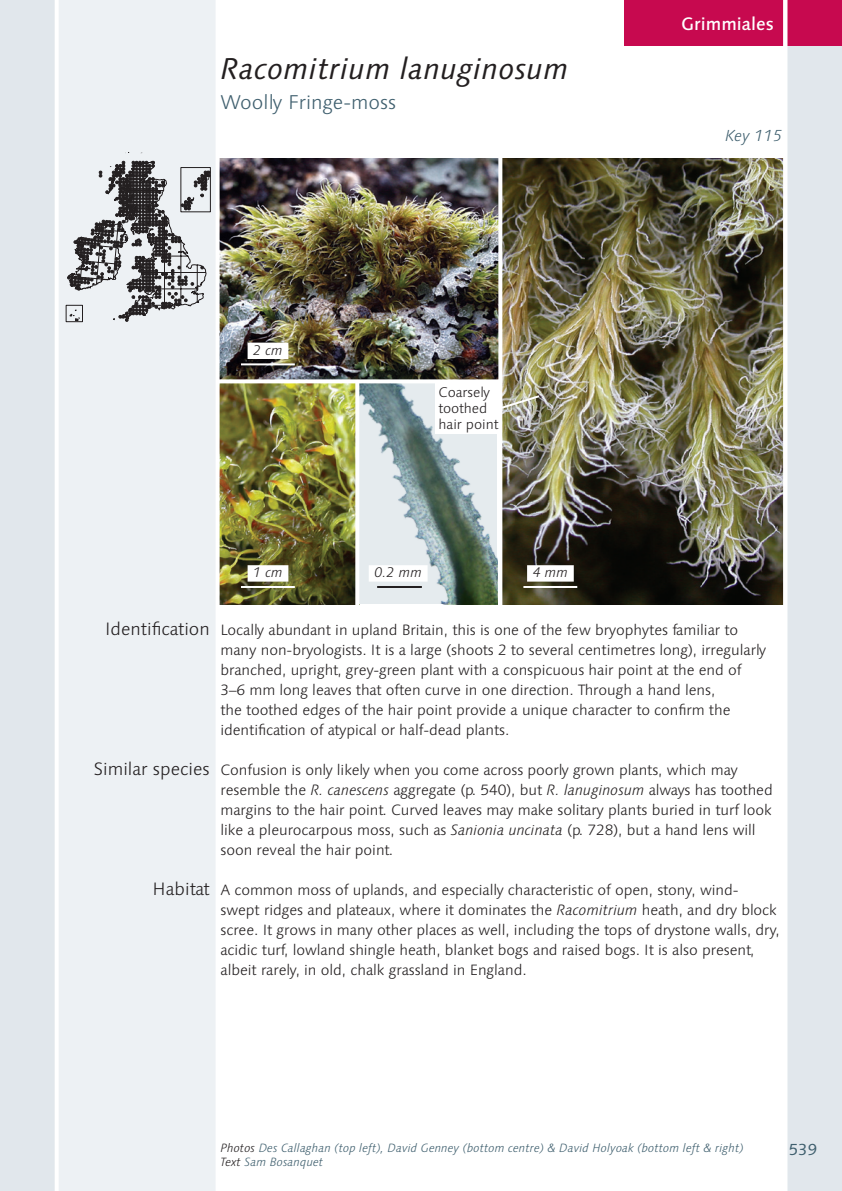
<style>
.page{position:relative;width:842px;height:1191px;background:#fff}
.page>*{position:absolute;margin:0;border:0;box-sizing:border-box;transform-origin:0 0}
.Title_1_Moss_Species{font:italic 30px "Linotype Syntax";letter-spacing:.01em;color:#231f20}
.Title_3_Moss_English{font:300 20px "Linotype Syntax";color:#3f5f6e}
.Text_Subheads_Right{font:300 18px "Linotype Syntax";color:#231f20}
.Title_4_Order_Name{font:500 18px "Linotype Syntax";color:#fff}
.Title_3_Moss_English-2{font:italic 300 16px "Linotype Syntax";color:#3f5f6e}
.t1{font:16px "Linotype Syntax";color:#3f5f6e}
.Text_Body{font:300 15px/20px "Linotype Syntax";letter-spacing:-.005em;color:#231f20}
.Photo_Annotation_Wit{font:300 14px/16px "Linotype Syntax";color:#231f20}
.Photo_Scale_Bar_With{font:italic 300 14px "Linotype Syntax";color:#231f20}
.Text_Credits{font:italic 300 12px/14px "Linotype Syntax";color:#3f5f6e}
.s1{font-style:italic}
.s2{color:#231f20}
</style>
<div class="page">
<img style="left:220px;top:383px;width:135px;height:221px">
<img style="left:359px;top:383px;width:138px;height:221px">
<hr style="left:241px;top:586px;width:54px;height:2px;background:#fff">
<div style="left:248px;top:565px;width:40px;height:16px;background:#fff"></div>
<hr style="left:377px;top:586px;width:45px;height:2px;background:#231f20">
<div style="left:369px;top:565px;width:59px;height:16px;background:#fff"></div>
<img style="left:220px;top:159px;width:278px;height:220px">
<hr style="left:241px;top:363px;width:54px;height:2px;background:#fff">
<div style="left:248px;top:342px;width:40px;height:17px;background:#fff"></div>
<img style="left:502px;top:159px;width:281px;height:445px">
<hr style="left:523px;top:586px;width:54px;height:2px;background:#fff">
<div style="left:527px;top:565px;width:47px;height:16px;background:#fff"></div>
<svg style="left:355px;top:383px;width:1px;height:222px"></svg>
<svg style="left:220px;top:379px;width:279px;height:1px"></svg>
<div style="left:785px;top:0;width:57px;height:1191px;background:#e1e7ec"></div>
<div style="left:624px;top:0;width:218px;height:45px;background:#c7094f"></div>
<div style="left:0;top:0;width:218px;height:1191px;background:#edf1f4"></div>
<svg style="left:66px;top:152px;width:144px;height:170px"></svg>
<div style="left:0;top:0;width:57px;height:1191px;background:#e1e7ec"></div>
<hr style="left:55px;top:0;width:4px;height:1191px;background:#fff">
<hr style="left:216px;top:0;width:4px;height:1191px;background:#fff">
<hr style="left:783px;top:0;width:4px;height:1191px;background:#fff">
<svg style="left:502px;top:394px;width:39px;height:17px"></svg>
<div style="left:435px;top:382px;width:64px;height:52px;background:#fff"></div>
<p class="Title_1_Moss_Species" style="left:220px;top:51px;width:350px">Racomitrium lanuginosum</p>
<p class="Title_3_Moss_English" style="left:220px;top:90px;width:177px">Woolly Fringe-moss</p>
<p class="Title_4_Order_Name" style="left:681px;top:13px;width:94px">Grimmiales</p>
<p class="Title_3_Moss_English-2" style="left:725px;top:126px;width:59px">Key 115</p>
<p class="Photo_Scale_Bar_With" style="left:253px;top:342px;width:31px">2 cm</p>
<p class="Photo_Annotation_Wit" style="left:438px;top:384px;width:62px">Coarsely toothed hair point</p>
<p class="Photo_Scale_Bar_With" style="left:253px;top:564px;width:31px">1 cm</p>
<p class="Photo_Scale_Bar_With" style="left:374px;top:564px;width:49px">0.2 mm</p>
<p class="Photo_Scale_Bar_With" style="left:533px;top:564px;width:37px">4 mm</p>
<p class="Text_Subheads_Right" style="left:105px;top:618px;width:106px">Identification</p>
<p class="Text_Subheads_Right" style="left:94px;top:758px;width:117px">Similar species</p>
<p class="Text_Subheads_Right" style="left:153px;top:878px;width:59px">Habitat</p>
<p class="Text_Body" style="left:220px;top:620px;width:547px">Locally abundant in upland Britain, this is one of the few bryophytes familiar to many non-bryologists. It is a large (shoots 2 to several centimetres long), irregularly branched, upright, grey-green plant with a conspicuous hair point at the end of 3–6 mm long leaves that often curve in one direction. Through a hand lens,<br>the toothed edges of the hair point provide a unique character to confirm the identification of atypical or half-dead plants.</p>
<p class="Text_Body" style="left:220px;top:760px;width:554px">Confusion is only likely when you come across poorly grown plants, which may resemble the <span class="s1">R. canescens</span> aggregate (p. 540), but <span class="s1">R. lanuginosum</span> always has toothed margins to the hair point. Curved leaves may make solitary plants buried in turf look like a pleurocarpous moss, such as <span class="s1">Sanionia uncinata</span> (p. 728), but a hand lens will soon reveal the hair point.</p>
<p class="Text_Body" style="left:220px;top:880px;width:561px">A common moss of uplands, and especially characteristic of open, stony, wind&shy;swept ridges and plateaux, where it dominates the <span class="s1">Racomitrium</span> heath, and dry block scree. It grows in many other places as well, including the tops of drystone walls, dry, acidic turf, lowland shingle heath, blanket bogs and raised bogs. It is also present, albeit rarely, in old, chalk grassland in England.</p>
<p class="Text_Credits" style="left:220px;top:1140px;width:525px"><span class="s2">Photos</span> Des Callaghan (top left), David Genney (bottom centre) &amp; David Holyoak (bottom left &amp; right)<br><span class="s2">Text</span> Sam Bosanquet</p>
<p class="t1" style="left:789px;top:1139px;width:30px">539</p>
</div>
